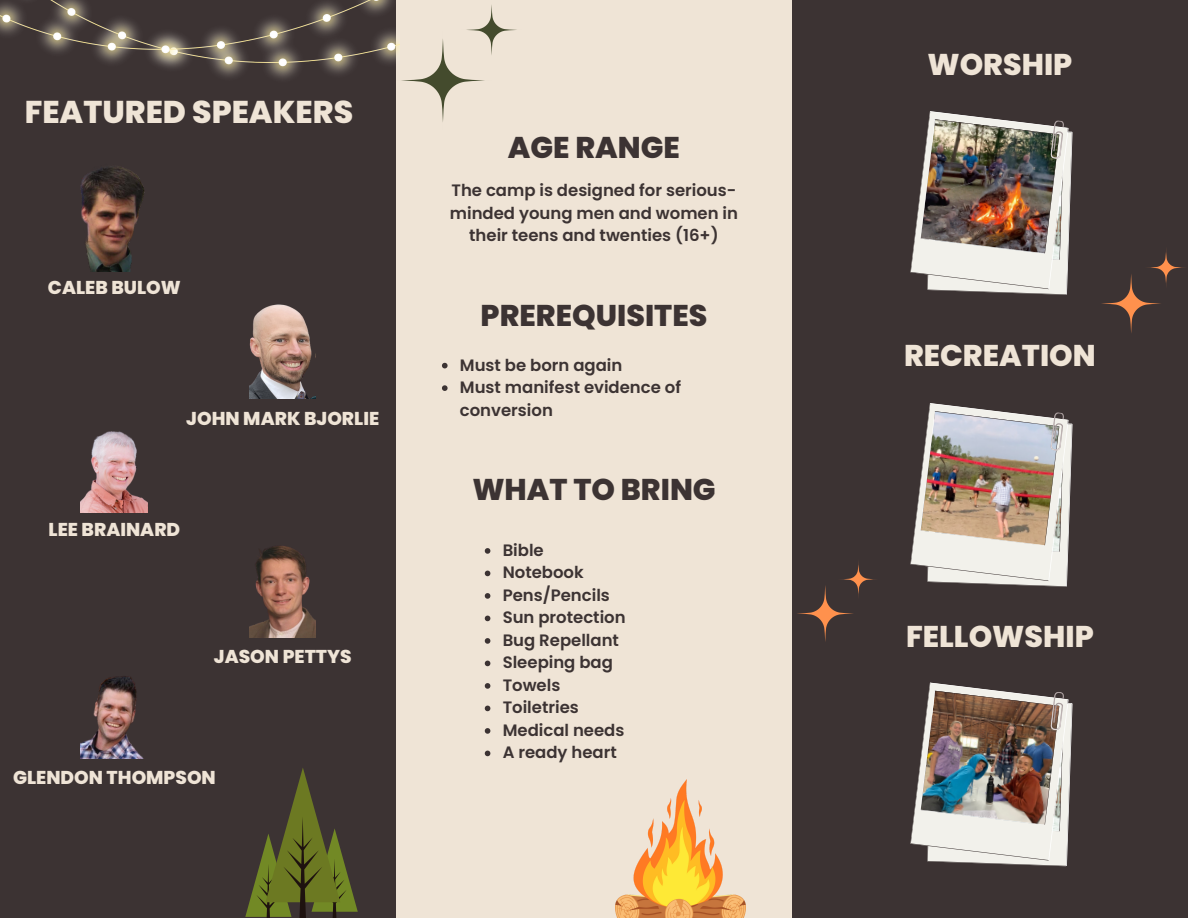
<style>
.page{position:relative;width:1188px;height:918px;background:#efe4d6}
.page>*{position:absolute;margin:0;border:0;box-sizing:border-box;transform-origin:0 0}
.t1{font:800 31.5px "Poppins";color:#efe4d6}
.t2{font:800 30px "Poppins";color:#3c3333}
.t3{font:800 30px "Poppins";color:#efe4d6}
.t4{font:800 18.6px "Poppins";color:#efe4d6}
.t5{font:600 16.5px/22.5px "Poppins";color:#3c3333}
</style>
<div class="page">
<div style="left:0;top:0;width:396px;height:918px;background:#3c3333"></div>
<div style="left:792px;top:0;width:396px;height:918px;background:#3c3333"></div>
<img style="left:910px;top:111px;width:163px;height:184px">
<img style="left:910px;top:683px;width:163px;height:183px">
<img style="left:249px;top:546px;width:67px;height:91px">
<img style="left:80px;top:676px;width:64px;height:83px">
<svg style="left:245px;top:768px;width:113px;height:150px"></svg>
<img style="left:0;top:0;width:394px;height:79px">
<svg style="left:394px;top:5px;width:123px;height:117px"></svg>
<img style="left:615px;top:780px;width:131px;height:138px">
<img style="left:910px;top:403px;width:163px;height:184px">
<svg style="left:1101px;top:249px;width:83px;height:84px"></svg>
<svg style="left:797px;top:562px;width:79px;height:80px"></svg>
<img style="left:80px;top:431px;width:68px;height:81px">
<img style="left:249px;top:304px;width:67px;height:94px">
<img style="left:80px;top:167px;width:65px;height:105px">
<svg style="left:485px;top:548px;width:5px;height:6px"></svg>
<svg style="left:485px;top:571px;width:5px;height:5px"></svg>
<svg style="left:485px;top:593px;width:5px;height:6px"></svg>
<svg style="left:485px;top:616px;width:5px;height:5px"></svg>
<svg style="left:485px;top:638px;width:5px;height:6px"></svg>
<svg style="left:485px;top:661px;width:5px;height:5px"></svg>
<svg style="left:485px;top:683px;width:5px;height:6px"></svg>
<svg style="left:485px;top:706px;width:5px;height:5px"></svg>
<svg style="left:485px;top:728px;width:5px;height:6px"></svg>
<svg style="left:485px;top:751px;width:5px;height:5px"></svg>
<svg style="left:442px;top:363px;width:6px;height:5px"></svg>
<svg style="left:442px;top:385px;width:6px;height:6px"></svg>
<p class="t1" style="left:25px;top:89px;width:330px">FEATURED SPEAKERS</p>
<p class="t4" style="left:48px;top:274px;width:134px">CALEB BULOW</p>
<p class="t4" style="left:186px;top:405px;width:195px">JOHN MARK BJORLIE</p>
<p class="t4" style="left:49px;top:517px;width:133px">LEE BRAINARD</p>
<p class="t4" style="left:214px;top:644px;width:139px">JASON PETTYS</p>
<p class="t4" style="left:13px;top:764px;width:204px">GLENDON THOMPSON</p>
<p class="t2" style="left:508px;top:126px;width:174px">AGE RANGE</p>
<p class="t5" style="left:450px;top:179px;width:290px;text-align:center">The camp is designed for serious&shy;minded young men and women in their teens and twenties (16+)</p>
<p class="t2" style="left:481px;top:294px;width:228px">PREREQUISITES</p>
<p class="t5" style="left:460px;top:354px;width:164px">Must be born again</p>
<p class="t5" style="left:460px;top:376px;width:223px">Must manifest evidence of conversion</p>
<p class="t2" style="left:472px;top:469px;width:245px">WHAT TO BRING</p>
<p class="t5" style="left:503px;top:539px;width:43px">Bible</p>
<p class="t5" style="left:503px;top:561px;width:83px">Notebook</p>
<p class="t5" style="left:503px;top:584px;width:109px">Pens/Pencils</p>
<p class="t5" style="left:503px;top:606px;width:125px">Sun protection</p>
<p class="t5" style="left:503px;top:629px;width:118px">Bug Repellant</p>
<p class="t5" style="left:503px;top:651px;width:112px">Sleeping bag</p>
<p class="t5" style="left:503px;top:674px;width:59px">Towels</p>
<p class="t5" style="left:503px;top:696px;width:78px">Toiletries</p>
<p class="t5" style="left:503px;top:719px;width:123px">Medical needs</p>
<p class="t5" style="left:503px;top:741px;width:116px">A ready heart</p>
<p class="t3" style="left:927px;top:43px;width:146px">WORSHIP</p>
<p class="t3" style="left:904px;top:334px;width:193px">RECREATION</p>
<p class="t3" style="left:906px;top:615px;width:189px">FELLOWSHIP</p>
</div>
